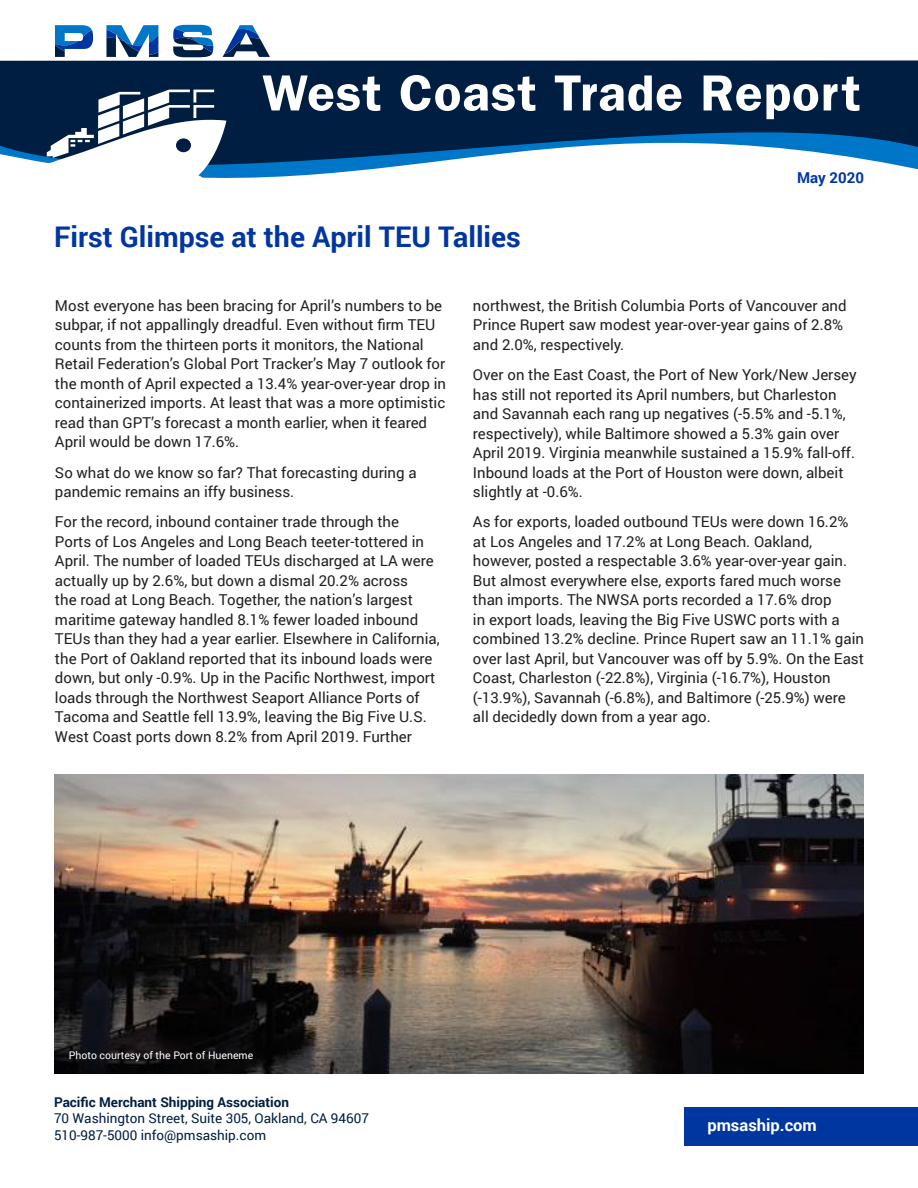
<style>
.page{position:relative;width:918px;height:1188px;background:#fff}
.page>*{position:absolute;margin:0;border:0;box-sizing:border-box;transform-origin:0 0}
.t1{font:600 51px "ITC Franklin Gothic Std";letter-spacing:.02em;color:#fff}
.t2{font:700 28.5px "Roboto";color:#0036a0}
.t3{font:700 16.5px "Roboto";color:#fff}
.t4{font:15px/19.5px "Roboto";color:#231f20}
.t5{font:700 15px "Roboto";color:#0036a0}
.t6{font:13.5px "Roboto";color:#001e41}
.t7{font:700 13.5px "Roboto";color:#001e41}
.t8{font:10.5px "Roboto";color:#fff}
</style>
<div class="page">
<div style="left:684px;top:1107px;width:234px;height:39px;background:#0036a0"></div>
<svg style="left:0;top:60px;width:918px;height:118px;fill:#001e41"></svg>
<svg style="left:55px;top:25px;width:38px;height:32px"></svg>
<svg style="left:106px;top:25px;width:52px;height:32px"></svg>
<svg style="left:173px;top:25px;width:40px;height:32px"></svg>
<svg style="left:223px;top:25px;width:47px;height:32px"></svg>
<svg style="left:39px;top:90px;width:187px;height:88px"></svg>
<img style="left:55px;top:774px;width:809px;height:299px">
<p class="t1" style="left:262px;top:63px;width:600px">West Coast Trade Report</p>
<p class="t2" style="left:54px;top:217px;width:469px">First Glimpse at the April TEU Tallies</p>
<p class="t5" style="left:797px;top:167px;width:68px">May 2020</p>
<p class="t4" style="left:55px;top:295px;width:393px">Most everyone has been bracing for April’s numbers to be subpar, if not appallingly dreadful. Even without firm TEU counts from the thirteen ports it monitors, the National Retail Federation’s Global Port Tracker’s May 7 outlook for the month of April expected a 13.4% year-over-year drop in containerized imports. At least that was a more optimistic read than GPT’s forecast a month earlier, when it feared April would be down 17.6%.</p>
<p class="t4" style="left:55px;top:462px;width:363px">So what do we know so far? That forecasting during a pandemic remains an iffy business.</p>
<p class="t4" style="left:55px;top:512px;width:386px">For the record, inbound container trade through the<br>Ports of Los Angeles and Long Beach teeter-tottered in April. The number of loaded TEUs discharged at LA were actually up by 2.6%, but down a dismal 20.2% across<br>the road at Long Beach. Together, the nation’s largest maritime gateway handled 8.1% fewer loaded inbound TEUs than they had a year earlier. Elsewhere in California, the Port of Oakland reported that its inbound loads were down, but only -0.9%. Up in the Pacific Northwest, import loads through the Northwest Seaport Alliance Ports of Tacoma and Seattle fell 13.9%, leaving the Big Five U.S.<br>West Coast ports down 8.2% from April 2019. Further</p>
<p class="t4" style="left:473px;top:295px;width:375px">northwest, the British Columbia Ports of Vancouver and<br>Prince Rupert saw modest year-over-year gains of 2.8% and 2.0%, respectively.</p>
<p class="t4" style="left:473px;top:365px;width:385px">Over on the East Coast, the Port of New York/New Jersey has still not reported its April numbers, but Charleston and Savannah each rang up negatives (-5.5% and -5.1%, respectively), while Baltimore showed a 5.3% gain over April 2019. Virginia meanwhile sustained a 15.9% fall-off.<br>Inbound loads at the Port of Houston were down, albeit slightly at -0.6%.</p>
<p class="t4" style="left:473px;top:512px;width:393px">As for exports, loaded outbound TEUs were down 16.2% at Los Angeles and 17.2% at Long Beach. Oakland, however, posted a respectable 3.6% year-over-year gain.<br>But almost everywhere else, exports fared much worse than imports. The NWSA ports recorded a 17.6% drop<br>in export loads, leaving the Big Five USWC ports with a combined 13.2% decline. Prince Rupert saw an 11.1% gain over last April, but Vancouver was off by 5.9%. On the East Coast, Charleston (-22.8%), Virginia (-16.7%), Houston (-13.9%), Savannah (-6.8%), and Baltimore (-25.9%) were all decidedly down from a year ago.</p>
<p class="t8" style="left:69px;top:1048px;width:186px">Photo courtesy of the Port of Hueneme</p>
<p class="t7" style="left:54px;top:1093px;width:237px">Pacific Merchant Shipping Association</p>
<p class="t6" style="left:54px;top:1109px;width:316px">70 Washington Street, Suite 305, Oakland, CA 94607</p>
<p class="t6" style="left:54px;top:1125px;width:214px">510-987-5000 info@pmsaship.com</p>
<p class="t3" style="left:707px;top:1113px;width:111px">pmsaship.com</p>
</div>
